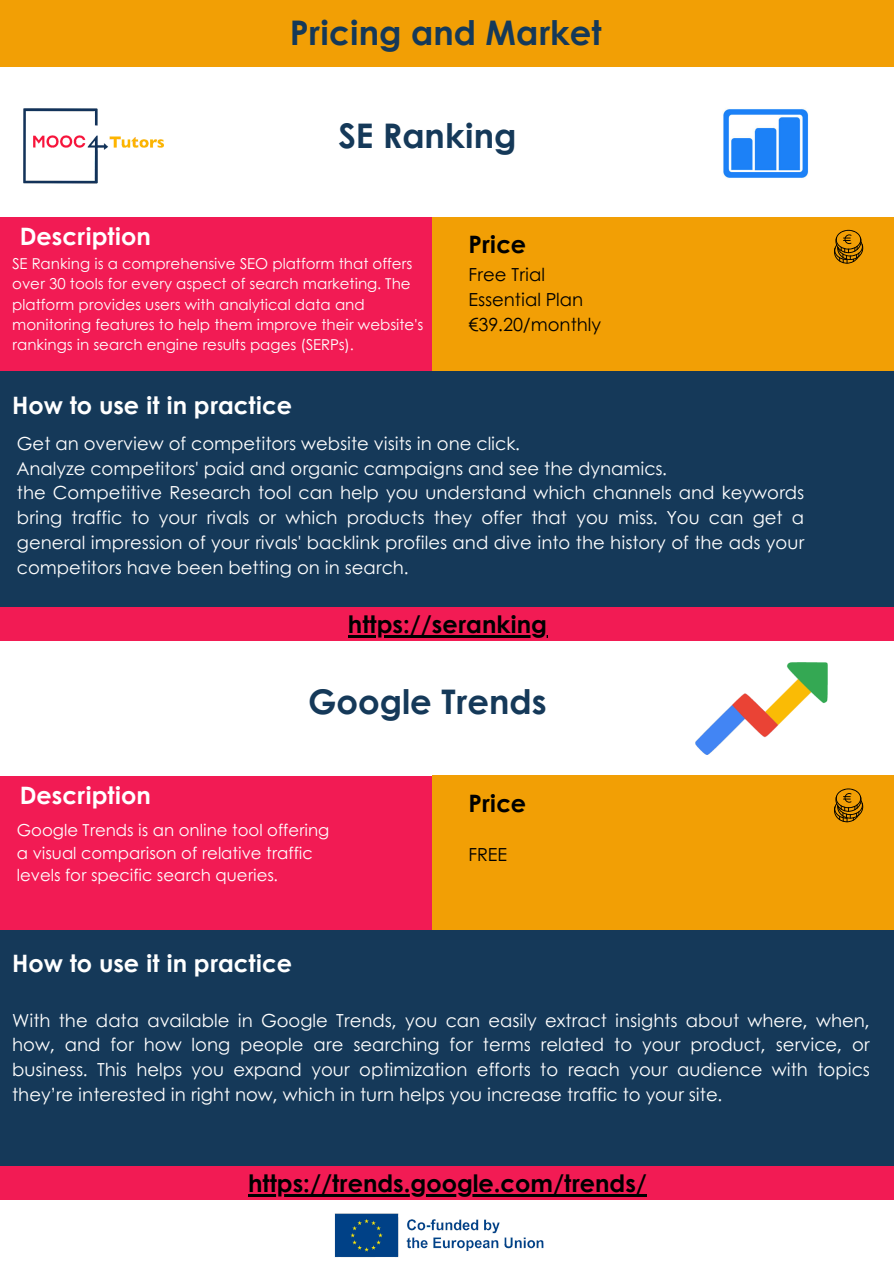
<style>
.page{position:relative;width:894px;height:1264px;background:#fff}
.page>*{position:absolute;margin:0;border:0;box-sizing:border-box;transform-origin:0 0}
.t1{font:700 33.9px "Century Gothic";color:#153959}
.t2{font:700 24px "Century Gothic";color:#fff}
.t3{font:700 24px "Century Gothic";color:#000}
.t4{font:18px/24.8px "Century Gothic";color:#fff}
.t5{font:18px/24.8px "Century Gothic";color:#000}
.t6{font:16.5px/22.5px "Century Gothic";color:#fff}
.t7{font:15px/20.2px "Century Gothic";color:#fff}
</style>
<div class="page">
<div style="left:0;top:0;width:893px;height:66px;background:#f29f05"></div>
<img style="left:23px;top:108px;width:141px;height:76px">
<img style="left:334px;top:1213px;width:210px;height:45px">
<div style="left:0;top:217px;width:432px;height:161px;background:#f21b54"></div>
<div style="left:432px;top:217px;width:461px;height:161px;background:#f29f05"></div>
<div style="left:0;top:372px;width:893px;height:236px;background:#153959"></div>
<svg style="left:834px;top:230px;width:29px;height:33px"></svg>
<div style="left:0;top:608px;width:893px;height:33px;background:#f21b54"></div>
<div style="left:0;top:775px;width:432px;height:161px;background:#f21b54"></div>
<div style="left:432px;top:775px;width:461px;height:158px;background:#f29f05"></div>
<div style="left:0;top:930px;width:893px;height:237px;background:#153959"></div>
<svg style="left:834px;top:788px;width:29px;height:34px"></svg>
<div style="left:0;top:1166px;width:893px;height:33px;background:#f21b54"></div>
<img style="left:723px;top:109px;width:86px;height:69px">
<img style="left:695px;top:662px;width:132px;height:92px">
<hr style="left:348px;top:635px;width:199px;height:3px;background:#000">
<hr style="left:248px;top:1194px;width:398px;height:2px;background:#000">
<h2 class="t1" style="left:290px;top:7px;width:313px">Pricing and Market</h2>
<h2 class="t1" style="left:338px;top:110px;width:180px">SE Ranking</h2>
<p class="t2" style="left:20px;top:218px;width:133px">Description</p>
<h4 class="t7" style="left:12px;top:253px;width:412px">SE Ranking is a comprehensive SEO platform that offers over 30 tools for every aspect of search marketing. The platform provides users with analytical data and monitoring features to help them improve their website's rankings in search engine results pages (SERPs).</h4>
<p class="t3" style="left:468px;top:226px;width:59px">Price</p>
<h2 class="t5" style="left:468px;top:261px;width:134px">Free Trial<br>Essential Plan €39.20/monthly</h2>
<h2 class="t2" style="left:12px;top:386px;width:281px">How to use it in practice</h2>
<h4 class="t4" style="left:17px;top:430px;width:788px">Get an overview of competitors website visits in one click.<br>Analyze competitors' paid and organic campaigns and see the dynamics.<br>the Competitive Research tool can help you understand which channels and keywords bring traffic to your rivals or which products they offer that you miss. You can get a general impression of your rivals' backlink profiles and dive into the history of the ads your competitors have been betting on in search.</h4>
<h2 class="t3" style="left:348px;top:606px;width:200px">https://seranking</h2>
<h4 class="t1" style="left:308px;top:675px;width:240px">Google Trends</h4>
<h2 class="t2" style="left:20px;top:776px;width:133px">Description</h2>
<h4 class="t6" style="left:17px;top:818px;width:314px">Google Trends is an online tool offering a visual comparison of relative traffic levels for specific search queries.</h4>
<h1 class="t3" style="left:468px;top:785px;width:59px">Price</h1>
<p class="t5" style="left:468px;top:841px;width:40px">FREE</p>
<h2 class="t2" style="left:12px;top:945px;width:281px">How to use it in practice</h2>
<h3 class="t4" style="left:12px;top:1006px;width:858px;text-align:justify">With the data available in Google Trends, you can easily extract insights about where, when, how, and for how long people are searching for terms related to your product, service, or business. This helps you expand your optimization efforts to reach your audience with topics they’re interested in right now, which in turn helps you increase traffic to your site.</h3>
<p class="t3" style="left:248px;top:1164px;width:400px">https://trends.google.com/trends/</p>
</div>
